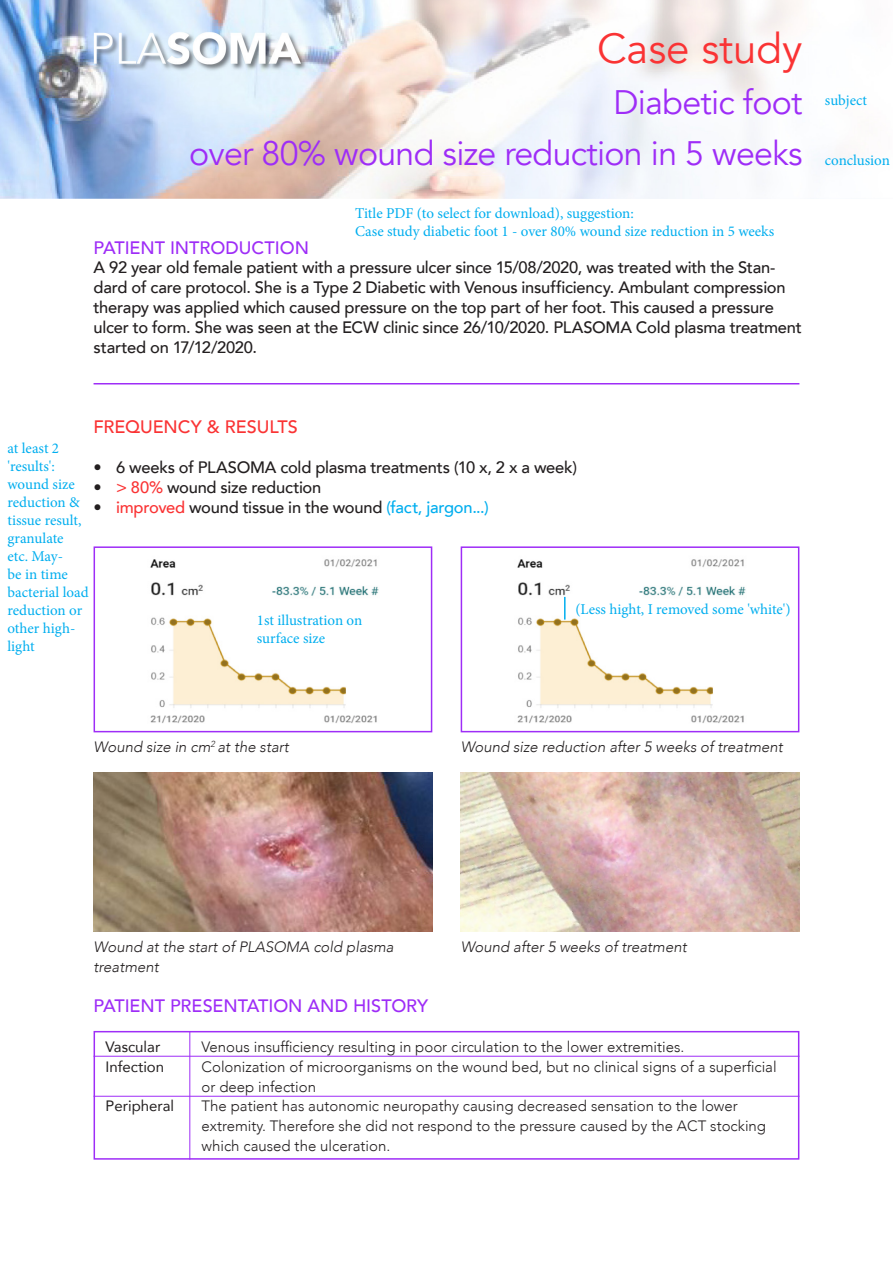
<style>
.page{position:relative;width:893px;height:1263px;background:#fff}
.page>*{position:absolute;margin:0;border:0;box-sizing:border-box;transform-origin:0 0}
.t1{font:42px "Avenir";color:#fa3334}
.t2{font:33.9px "Avenir";letter-spacing:-.02em;color:#9e2df7}
.t3{font:500 18px "Avenir LT";letter-spacing:-.005em;color:#9e2df7}
.t4{font:500 18px "Avenir LT";color:#fa3334}
.t5{font:500 16.5px/20px "Avenir LT";letter-spacing:-.015em;color:#231f20}
.t6{font:300 15px/20px "Avenir";color:#231f20}
.t7{font:15px/18px "Minion Pro";color:#00aeef}
.t8{font:italic 300 15px/20px "Avenir";color:#231f20}
.t9{font:15px "Avenir";color:#231f20}
.s1{color:#fa3334}
.s2{color:#00aeef}
</style>
<div class="page">
<div style="left:94px;top:1031px;width:705px;height:129px;border:2px solid #9e2df7"></div>
<hr style="left:94px;top:383px;width:705px;height:1px;background:#9e2df7">
<img style="left:0;top:0;width:818px;height:199px">
<hr style="left:189px;top:1032px;width:1px;height:128px;background:#9e2df7">
<hr style="left:94px;top:1056px;width:705px;height:1px;background:#9e2df7">
<hr style="left:94px;top:1096px;width:705px;height:1px;background:#9e2df7">
<img style="left:517px;top:617px;width:227px;height:106px">
<div style="left:461px;top:546px;width:338px;height:186px;border:2px solid #9e2df7"></div>
<img style="left:150px;top:617px;width:227px;height:106px">
<div style="left:94px;top:546px;width:338px;height:186px;border:2px solid #9e2df7"></div>
<img style="left:94px;top:772px;width:338px;height:160px">
<img style="left:461px;top:772px;width:338px;height:160px">
<img style="left:517px;top:559px;width:229px;height:38px">
<img style="left:150px;top:559px;width:229px;height:37px">
<hr style="left:564px;top:597px;width:2px;height:23px;background:#00aeef">
<p class="t1" style="left:597px;top:24px;width:207px">Case study</p>
<p class="t2" style="left:613px;top:83px;width:190px">Diabetic foot</p>
<p class="t2" style="left:189px;top:134px;width:615px">over 80% wound size reduction in 5 weeks</p>
<p class="t7" style="left:355px;top:205px;width:280px">Title PDF (to select for download), suggestion:</p>
<p class="t7" style="left:355px;top:223px;width:421px">Case study diabetic foot 1 - over 80% wound size reduction in 5 weeks</p>
<p class="t3" style="left:94px;top:237px;width:217px">PATIENT INTRODUCTION</p>
<p class="t5" style="left:94px;top:258px;width:710px">A 92 year old female patient with a pressure ulcer since 15/08/2020, was treated with the Stan&shy;dard of care protocol. She is a Type 2 Diabetic with Venous insufficiency. Ambulant compression therapy was applied which caused pressure on the top part of her foot. This caused a pressure ulcer to form. She was seen at the ECW clinic since 26/10/2020. PLASOMA Cold plasma treatment started on 17/12/2020.</p>
<p class="t7" style="left:825px;top:91px;width:44px">subject</p>
<p class="t7" style="left:825px;top:151px;width:66px">conclusion</p>
<p class="t4" style="left:94px;top:416px;width:206px">FREQUENCY &amp; RESULTS</p>
<p class="t5" style="left:94px;top:458px;width:485px">• 6 weeks of PLASOMA cold plasma treatments (10 x, 2 x a week)</p>
<p class="t5" style="left:94px;top:478px;width:229px">• <span class="s1">&gt; 80%</span> wound size reduction</p>
<p class="t5" style="left:94px;top:498px;width:397px">• <span class="s1">improved</span> wound tissue in the wound <span class="s2">(fact, jargon...)</span></p>
<p class="t7" style="left:8px;top:439px;width:83px">at least 2 'results': wound size reduction &amp; tissue result, granulate<br>etc. May-<br>be in time bacterial load reduction or other high&shy;light</p>
<p class="t7" style="left:575px;top:600px;width:217px">(Less hight, I removed some 'white')</p>
<p class="t7" style="left:257px;top:612px;width:107px">1st illustration on</p>
<p class="t7" style="left:257px;top:630px;width:70px">surface size</p>
<p class="t8" style="left:94px;top:737px;width:197px">Wound size in cm<sup>2</sup> at the start</p>
<p class="t8" style="left:461px;top:737px;width:324px">Wound size reduction after 5 weeks of treatment</p>
<p class="t8" style="left:94px;top:937px;width:302px">Wound at the start of PLASOMA cold plasma treatment</p>
<p class="t8" style="left:461px;top:937px;width:227px">Wound after 5 weeks of treatment</p>
<p class="t3" style="left:94px;top:995px;width:336px">PATIENT PRESENTATION AND HISTORY</p>
<p class="t9" style="left:106px;top:1034px;width:56px">Vascular</p>
<p class="t6" style="left:202px;top:1036px;width:484px">Venous insufficiency resulting in poor circulation to the lower extremities.</p>
<p class="t9" style="left:106px;top:1054px;width:60px">Infection</p>
<p class="t6" style="left:202px;top:1056px;width:577px">Colonization of microorganisms on the wound bed, but no clinical signs of a superficial or deep infection</p>
<p class="t9" style="left:106px;top:1094px;width:70px">Peripheral</p>
<p class="t6" style="left:202px;top:1096px;width:538px">The patient has autonomic neuropathy causing decreased sensation to the lower</p>
<p class="t6" style="left:202px;top:1116px;width:566px">extremity. Therefore she did not respond to the pressure caused by the ACT stocking</p>
<p class="t6" style="left:202px;top:1136px;width:190px">which caused the ulceration.</p>
</div>
